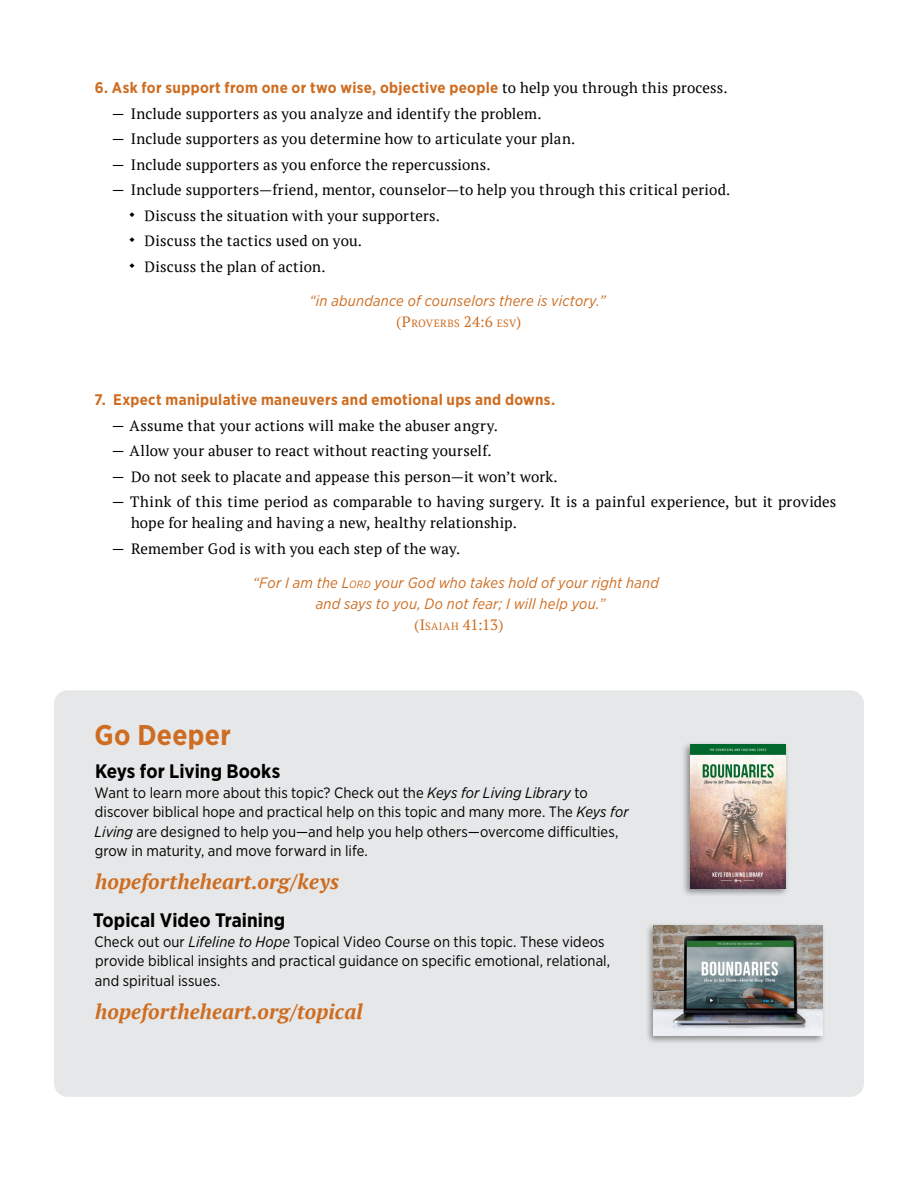
<style>
.page{position:relative;width:918px;height:1188px;background:#fff}
.page>*{position:absolute;margin:0;border:0;box-sizing:border-box;transform-origin:0 0}
.t1{font:700 28.5px "Gotham Narrow";letter-spacing:.01em;color:#ce6d21}
.t2{font:italic 700 21px "PT Serif";letter-spacing:.01em;color:#ce6d21}
.t3{font:700 19.5px "Gotham Narrow";color:#000}
.t4{font:700 15.3px "Gotham Narrow";letter-spacing:.02em;color:#ce6d21}
.t5{font:15px/25.5px "PT Serif";letter-spacing:.01em;color:#000}
.t6{font:15px/19.5px "Gotham Narrow";letter-spacing:.005em;color:#000}
.t7{font:italic 15px/21px "Gotham Narrow";letter-spacing:.015em;color:#ce6d21}
.t8{font:15px "PT Serif";color:#ce6d21}
.t9{font:10.5px "PT Serif";letter-spacing:.03em;color:#ce6d21}
.s1{font-family:"PT Serif";font-weight:400;font-size:15px;color:#000}
.s2{font-family:"Gotham Narrow"}
.s3{font-size:15px}
.s4{font-style:inherit}
.s5{font-size:10.5px}
.s6{font-style:italic}
</style>
<div class="page">
<div style="left:54px;top:690px;width:810px;height:407px;background:#e6e7e8;border-radius:14px"></div>
<div style="left:681px;top:741px;width:109px;height:156px;background:#000;opacity:.4"></div>
<img style="left:690px;top:745px;width:96px;height:144px">
<div style="left:645px;top:922px;width:181px;height:122px;background:#000;opacity:.4"></div>
<img style="left:654px;top:925px;width:168px;height:110px">
<p class="t4" style="left:95px;top:78px;width:634px">6. Ask for support from one or two wise, objective people <span class="s1">to help you through this process.</span></p>
<p class="t5" style="left:112px;top:101px;width:431px"><span class="s2">—</span> Include supporters as you analyze and identify the problem.</p>
<p class="t5" style="left:112px;top:126px;width:465px"><span class="s2">—</span> Include supporters as you determine how to articulate your plan.</p>
<p class="t5" style="left:112px;top:152px;width:380px"><span class="s2">—</span> Include supporters as you enforce the repercussions.</p>
<p class="t5" style="left:145px;top:177px;width:587px;text-indent:-32px"><span class="s2">—</span> Include supporters—friend, mentor, counselor—to help you through this critical period.<br>Discuss the situation with your supporters.<br>Discuss the tactics used on you.<br>Discuss the plan of action.</p>
<p class="t7" style="left:309px;top:290px;width:298px">“in abundance of counselors there is victory.”</p>
<p class="t9" style="left:396px;top:317px;width:127px"><span class="s3">(P</span>ROVERBS <span class="s3">24:6</span> ESV<span class="s3">)</span></p>
<p class="t4" style="left:94px;top:390px;width:462px">7. Expect manipulative maneuvers and emotional ups and downs.</p>
<p class="t5" style="left:112px;top:413px;width:387px"><span class="s2">—</span> Assume that your actions will make the abuser angry.</p>
<p class="t5" style="left:112px;top:438px;width:381px"><span class="s2">—</span> Allow your abuser to react without reacting yourself.</p>
<p class="t5" style="left:112px;top:464px;width:447px"><span class="s2">—</span> Do not seek to placate and appease this person—it won’t work.</p>
<p class="t5" style="left:131px;top:491px;width:707px;line-height:21px;text-indent:-19px"><span class="s2">—</span> Think of this time period as comparable to having surgery. It is a painful experience, but it provides hope for healing and having a new, healthy relationship.</p>
<p class="t5" style="left:112px;top:536px;width:350px"><span class="s2">—</span> Remember God is with you each step of the way.</p>
<p class="t7" style="left:316px;top:572px;width:345px;text-indent:-63px">“For I am the <span class="s4">L</span><span class="s5">ord</span> your God who takes hold of your right hand and says to you, Do not fear; I will help you.”</p>
<p class="t8" style="left:414px;top:615px;width:91px">(I<span class="s5">SAIAH</span> 41:13)</p>
<h1 class="t1" style="left:94px;top:716px;width:138px">Go Deeper</h1>
<h3 class="t3" style="left:95px;top:759px;width:187px">Keys for Living Books</h3>
<p class="t6" style="left:94px;top:782px;width:536px">Want to learn more about this topic? Check out the <span class="s6">Keys for Living Library</span> to discover biblical hope and practical help on this topic and many more. The <span class="s6">Keys for Living</span> are designed to help you—and help you help others—overcome difficulties, grow in maturity, and move forward in life.</p>
<h2 class="t2" style="left:95px;top:868px;width:246px">hopefortheheart.org/keys</h2>
<h3 class="t3" style="left:93px;top:908px;width:194px">Topical Video Training</h3>
<p class="t6" style="left:94px;top:931px;width:517px">Check out our <span class="s6">Lifeline to Hope</span> Topical Video Course on this topic. These videos provide biblical insights and practical guidance on specific emotional, relational, and spiritual issues.</p>
<h2 class="t2" style="left:95px;top:997px;width:269px">hopefortheheart.org/topical</h2>
</div>
